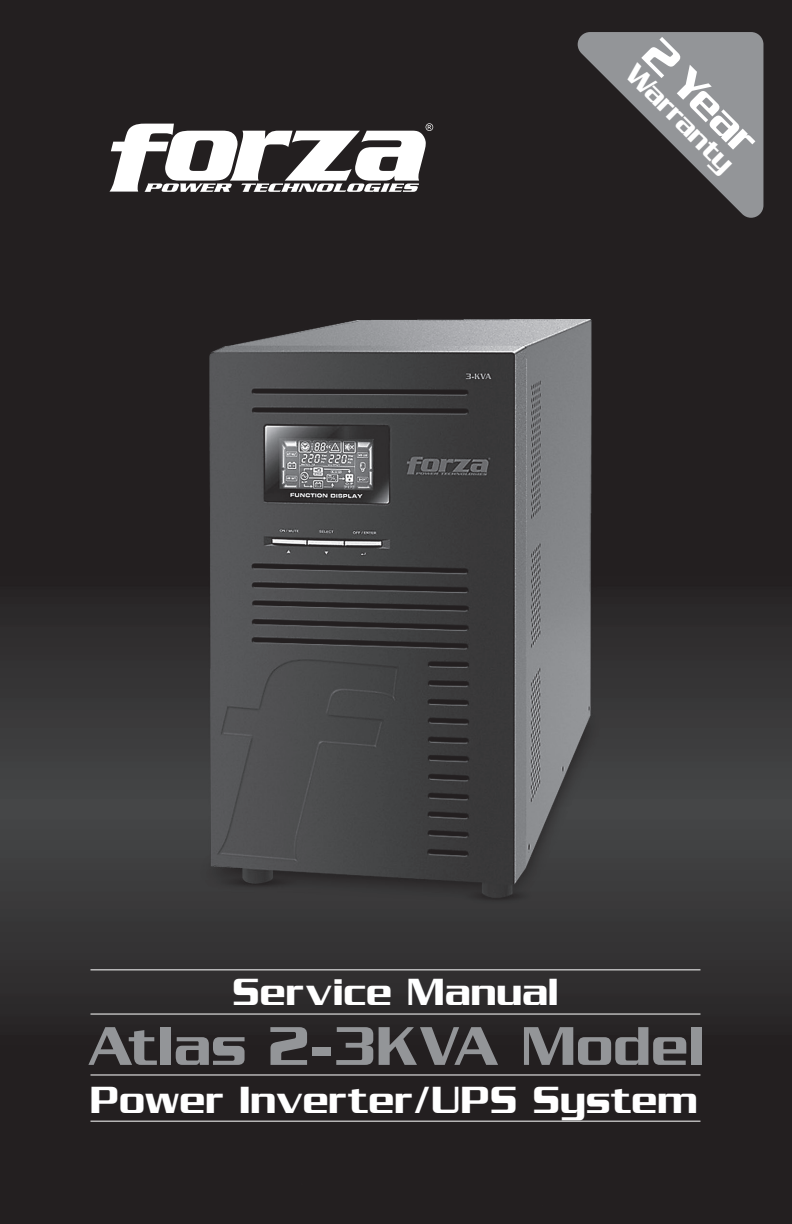
<style>
.page{position:relative;width:792px;height:1224px;background:#fff}
.page>*{position:absolute;margin:0;border:0;box-sizing:border-box;transform-origin:0 0}
.t1{font:59px "Serpentine Sans ICG";color:#939598}
.t2{font:46.2px "Serpentine Sans ICG";color:#fff}
.t3{font:41px "Serpentine Sans ICG";color:#fff}
.t4{font:30px "Serpentine Sans ICG";color:#fff}
</style>
<div class="page">
<img style="left:0;top:0;width:792px;height:1224px">
<svg style="left:578px;top:32px;width:185px;height:186px;background:#646466"></svg>
<hr style="left:90px;top:1121px;width:610px;height:1px;background:#fff">
<hr style="left:90px;top:1014px;width:610px;height:1px;background:#fff">
<hr style="left:90px;top:1074px;width:610px;height:1px;background:#fff">
<hr style="left:90px;top:969px;width:610px;height:1px;background:#fff">
<svg style="left:109px;top:123px;width:324px;height:69px"></svg>
<p class="t2" style="left:669px;top:28px;width:145px;rotate:45deg">2 Year</p>
<p class="t4" style="left:642px;top:56px;width:143px;rotate:45deg">Warranty</p>
<p class="t3" style="left:232px;top:969px;width:328px">Service Manual</p>
<h1 class="t1" style="left:86px;top:1013px;width:619px">Atlas 2-3KVA Model</h1>
<p class="t3" style="left:90px;top:1076px;width:609px">Power Inverter/UPS System</p>
</div>
